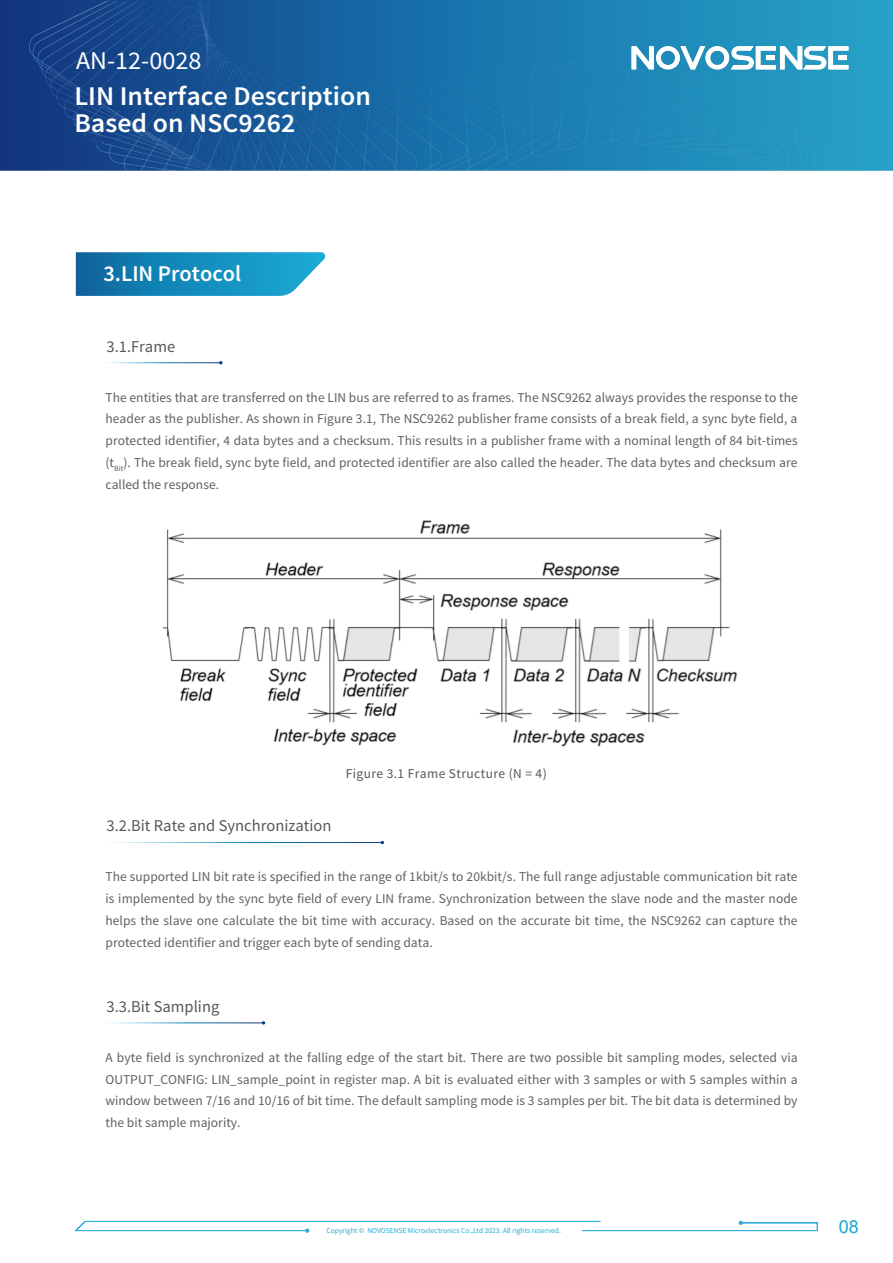
<style>
.page{position:relative;width:893px;height:1263px;background:#fff}
.page>*{position:absolute;margin:0;border:0;box-sizing:border-box;transform-origin:0 0}
.t1{font:600 27px/27px "Source Sans Pro";color:#fff}
.t2{font:25.5px "Source Sans Pro";color:#fff}
.t3{font:600 22.5px "Source Sans Pro";color:#fff}
.t4{font:18px "Arial";color:#1ca9d4}
.t5{font:16.5px "Source Sans Pro";color:#585757}
.t6{font:13.5px/21.8px "Source Sans Pro";color:#606060;text-align:justify}
.t7{font:13.5px "Source Sans Pro";letter-spacing:.03em;color:#585757}
.t8{font:7.5px "Source Sans Pro";color:#1eadd6}
</style>
<div class="page">
<img style="left:0;top:0;width:893px;height:170px">
<svg style="left:632px;top:46px;width:216px;height:23px"></svg>
<svg style="left:74px;top:1221px;width:744px;height:12px"></svg>
<svg style="left:76px;top:252px;width:250px;height:44px;background:#2491bf"></svg>
<img style="left:163px;top:520px;width:575px;height:227px">
<h2 class="t2" style="left:76px;top:45px;width:127px">AN-12-0028</h2>
<h1 class="t1" style="left:74px;top:83px;width:298px">LIN Interface Description<br>Based on NSC9262</h1>
<h3 class="t3" style="left:103px;top:259px;width:139px">3.LIN Protocol</h3>
<p class="t5" style="left:107px;top:336px;width:70px">3.1.Frame</p>
<p class="t6" style="left:105px;top:386px;width:694px">The entities that are transferred on the LIN bus are referred to as frames. The NSC9262 always provides the response to the header as the publisher. As shown in Figure 3.1, The NSC9262 publisher frame consists of a break field, a sync byte field, a protected identifier, 4 data bytes and a checksum. This results in a publisher frame with a nominal length of 84 bit-times (t<sub>Bit</sub>). The break field, sync byte field, and protected identifier are also called the header. The data bytes and checksum are called the response.</p>
<p class="t5" style="left:107px;top:816px;width:226px">3.2.Bit Rate and Synchronization</p>
<p class="t7" style="left:346px;top:765px;width:203px">Figure 3.1 Frame Structure (N = 4)</p>
<p class="t6" style="left:105px;top:866px;width:694px">The supported LIN bit rate is specified in the range of 1kbit/s to 20kbit/s. The full range adjustable communication bit rate is implemented by the sync byte field of every LIN frame. Synchronization between the slave node and the master node helps the slave one calculate the bit time with accuracy. Based on the accurate bit time, the NSC9262 can capture the protected identifier and trigger each byte of sending data.</p>
<p class="t5" style="left:107px;top:996px;width:114px">3.3.Bit Sampling</p>
<p class="t6" style="left:105px;top:1047px;width:694px">A byte field is synchronized at the falling edge of the start bit. There are two possible bit sampling modes, selected via OUTPUT_CONFIG: LIN_sample_point in register map. A bit is evaluated either with 3 samples or with 5 samples within a window between 7/16 and 10/16 of bit time. The default sampling mode is 3 samples per bit. The bit data is determined by the bit sample majority.</p>
<p class="t8" style="left:327px;top:1226px;width:236px">Copyright © NOVOSENSE Microelectronics Co.,Ltd 2023. All rights reserved.</p>
<h3 class="t4" style="left:839px;top:1215px;width:22px">08</h3>
</div>
